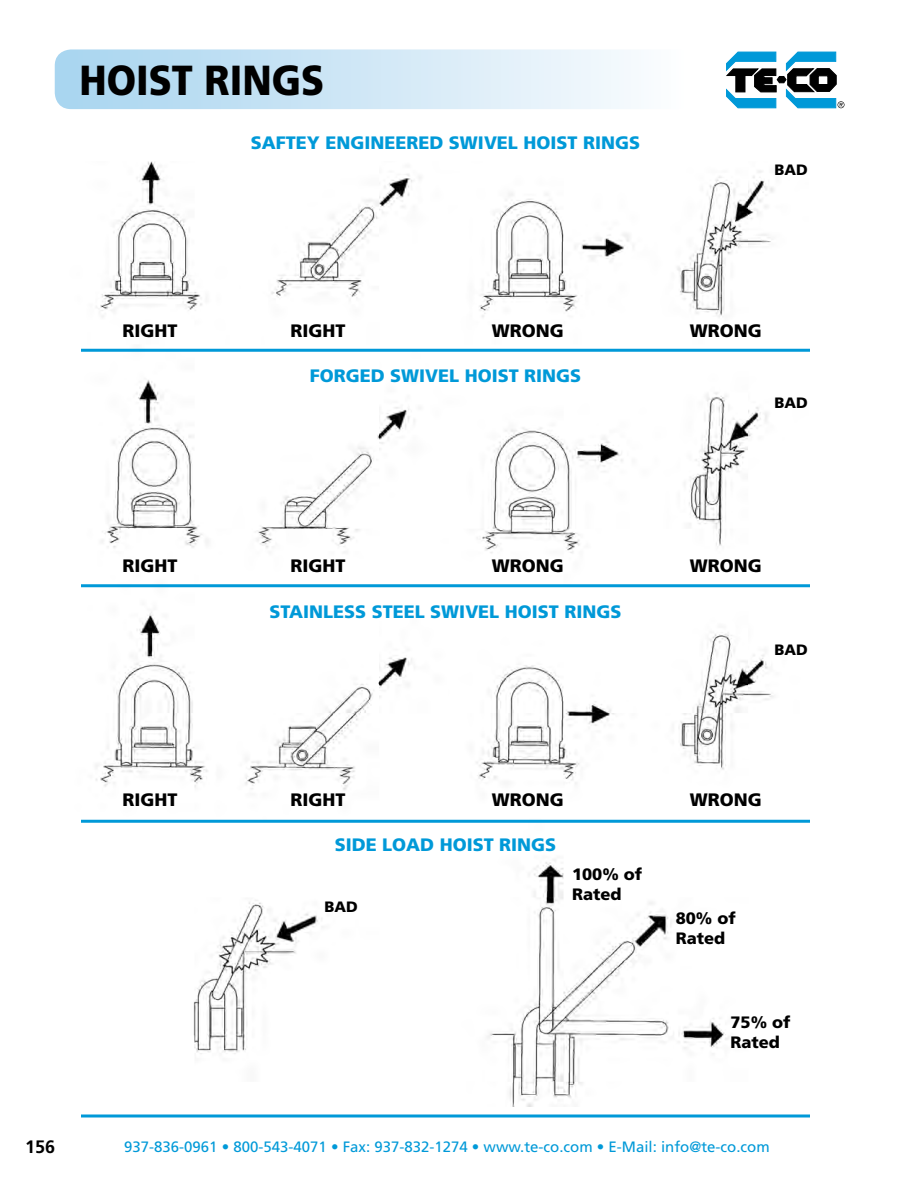
<style>
.page{position:relative;width:918px;height:1188px;background:#fff}
.page>*{position:absolute;margin:0;border:0;box-sizing:border-box;transform-origin:0 0}
.t1{font:900 42px "Frutiger";color:#000;scale:.9 1}
.t2{font:900 18px "Frutiger";color:#0099d8}
.t3{font:900 18px "Frutiger";color:#000}
.t4{font:700 18px "Frutiger";color:#000}
.t5{font:900 16.5px/19.8px "Frutiger";color:#000}
.t6{font:15px "Frutiger";color:#0099d8}
.t7{font:900 15px "Frutiger";color:#000}
</style>
<div class="page">
<div style="left:55px;top:49px;width:638px;height:60px;background:linear-gradient(to right,#a7d4ef,#fdfdfe);border-radius:16px"></div>
<svg style="left:726px;top:52px;width:118px;height:56px"></svg>
<img style="left:81px;top:162px;width:727px;height:945px">
<hr style="left:81px;top:349px;width:729px;height:3px;background:#0099d8">
<hr style="left:81px;top:584px;width:729px;height:3px;background:#0099d8">
<hr style="left:81px;top:820px;width:729px;height:3px;background:#0099d8">
<svg style="left:81px;top:1114px;width:729px;height:4px;background:#3fb2e1"></svg>
<h1 class="t1" style="left:80px;top:55px;width:273px">HOIST RINGS</h1>
<p class="t2" style="left:251px;top:132px;width:391px">SAFTEY ENGINEERED SWIVEL HOIST RINGS</p>
<p class="t7" style="left:775px;top:161px;width:35px">BAD</p>
<p class="t3" style="left:122px;top:320px;width:57px">RIGHT</p>
<p class="t3" style="left:290px;top:320px;width:57px">RIGHT</p>
<p class="t3" style="left:492px;top:320px;width:74px">WRONG</p>
<p class="t3" style="left:690px;top:320px;width:74px">WRONG</p>
<p class="t2" style="left:310px;top:365px;width:273px">FORGED SWIVEL HOIST RINGS</p>
<p class="t7" style="left:775px;top:394px;width:35px">BAD</p>
<p class="t3" style="left:122px;top:555px;width:57px">RIGHT</p>
<p class="t3" style="left:290px;top:555px;width:57px">RIGHT</p>
<p class="t3" style="left:492px;top:555px;width:74px">WRONG</p>
<p class="t3" style="left:690px;top:555px;width:74px">WRONG</p>
<p class="t2" style="left:270px;top:601px;width:353px">STAINLESS STEEL SWIVEL HOIST RINGS</p>
<p class="t7" style="left:775px;top:641px;width:35px">BAD</p>
<p class="t3" style="left:122px;top:789px;width:57px">RIGHT</p>
<p class="t3" style="left:290px;top:789px;width:57px">RIGHT</p>
<p class="t3" style="left:492px;top:789px;width:74px">WRONG</p>
<p class="t3" style="left:690px;top:789px;width:74px">WRONG</p>
<p class="t2" style="left:335px;top:834px;width:223px">SIDE LOAD HOIST RINGS</p>
<p class="t7" style="left:325px;top:897px;width:35px">BAD</p>
<p class="t5" style="left:572px;top:864px;width:72px">100% of<br>Rated</p>
<p class="t5" style="left:676px;top:908px;width:62px">80% of<br>Rated</p>
<p class="t5" style="left:730px;top:1012px;width:62px">75% of<br>Rated</p>
<p class="t4" style="left:25px;top:1136px;width:32px">156</p>
<p class="t6" style="left:124px;top:1138px;width:647px">937-836-0961 • 800-543-4071 • Fax: 937-832-1274 • www.te-co.com • E-Mail: info@te-co.com</p>
</div>
